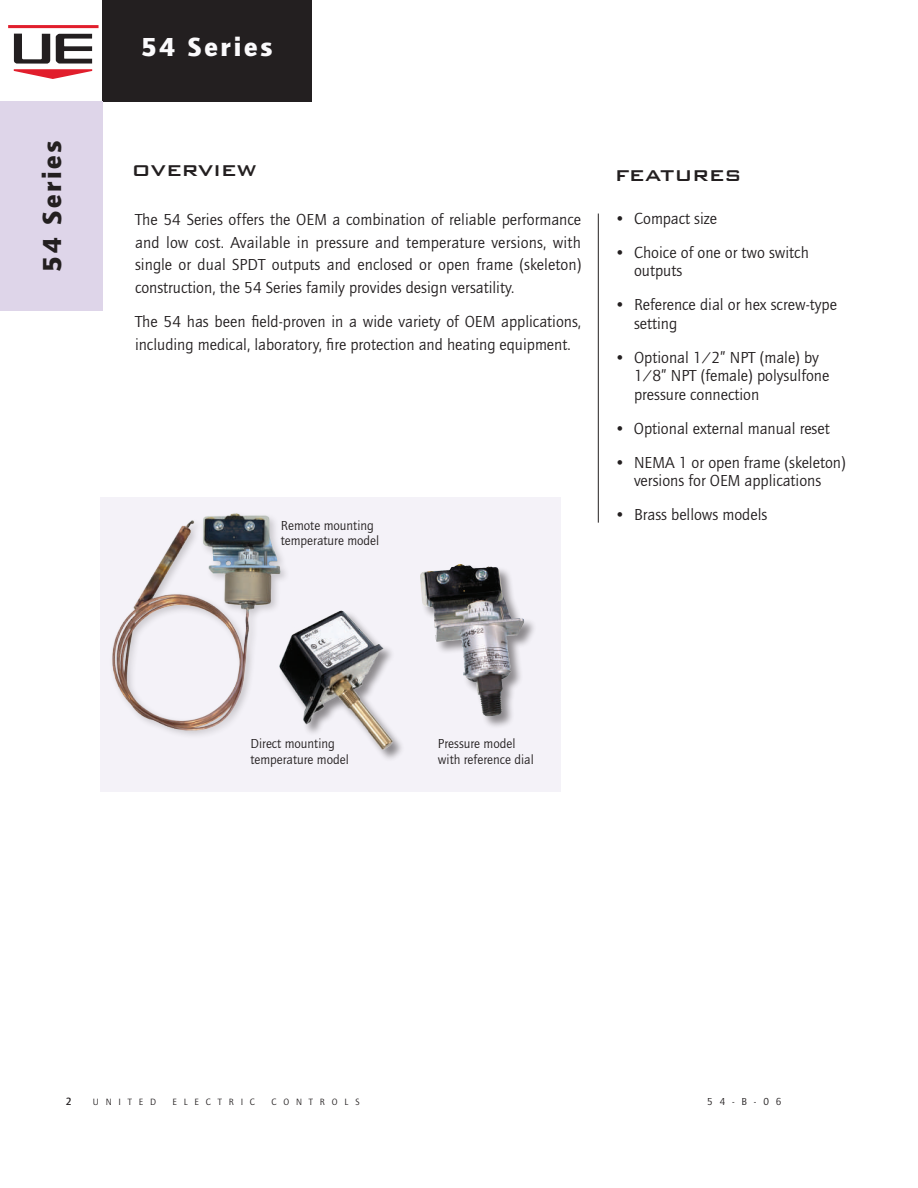
<style>
.page{position:relative;width:918px;height:1188px;background:#fff}
.page>*{position:absolute;margin:0;border:0;box-sizing:border-box;transform-origin:0 0}
.t1{font:900 27px "Quay Sans ITC";letter-spacing:.1em;color:#fbfafc}
.t2{font:900 27px "Quay Sans ITC";letter-spacing:.1em;color:#231f20}
.t3{font:500 25.5px "Bank Gothic BT";color:#231f20}
.t4{font:16.5px/18.8px "Quay Sans ITC";color:#231f20}
.t5{font:13.5px/15.8px "Quay Sans ITC";color:#231f20}
.t6{font:10.8px "Quay Sans Md ITC";color:#231f20}
.t7{font:10.5px "Quay Sans ITC Book SC900";color:#231f20}
.t8{font:9.45px "Quay Sans ITC Book SC900";letter-spacing:.72em;color:#231f20}
</style>
<div class="page">
<div style="left:102px;top:0;width:210px;height:101px;background:#231f20"></div>
<hr style="left:8px;top:25px;width:91px;height:3px;background:#e11e2c">
<svg style="left:14px;top:34px;width:78px;height:45px"></svg>
<hr style="left:598px;top:214px;width:1px;height:309px;background:#231f20">
<div style="left:0;top:101px;width:102px;height:209px;background:#ded5e9"></div>
<div style="left:100px;top:497px;width:461px;height:295px;background:#f4f2f8"></div>
<div style="left:420px;top:564px;width:118px;height:165px;background:#231f20;opacity:.5"></div>
<img style="left:420px;top:564px;width:39px;height:52px">
<img style="left:290px;top:610px;width:112px;height:146px">
<img style="left:112px;top:513px;width:178px;height:222px">
<h1 class="t2" style="left:36px;top:272px;width:133px;rotate:-90deg">54 Series</h1>
<h1 class="t1" style="left:141px;top:31px;width:133px">54 Series</h1>
<h2 class="t3" style="left:132px;top:156px;width:126px">overview</h2>
<h2 class="t3" style="left:615px;top:161px;width:128px">features</h2>
<p class="t4" style="left:615px;top:209px;width:104px">• Compact size</p>
<p class="t4" style="left:634px;top:243px;width:176px;text-indent:-19px">• Choice of one or two switch outputs</p>
<p class="t4" style="left:634px;top:296px;width:204px;text-indent:-19px">• Reference dial or hex screw-type setting</p>
<p class="t4" style="left:634px;top:348px;width:197px;text-indent:-19px">• Optional 1/2” NPT (male) by<br>1/8” NPT (female) polysulfone pressure connection</p>
<p class="t4" style="left:615px;top:419px;width:217px">• Optional external manual reset</p>
<p class="t4" style="left:615px;top:453px;width:233px;text-align:center">• NEMA 1 or open frame (skeleton) versions for OEM applications</p>
<p class="t4" style="left:615px;top:505px;width:154px">• Brass bellows models</p>
<p class="t4" style="left:135px;top:209px;width:448px;line-height:22.5px;text-align:justify">The 54 Series offers the OEM a combination of reliable performance and low cost. Available in pressure and temperature versions, with single or dual SPDT outputs and enclosed or open frame (skeleton) construction, the 54 Series family provides design versatility.</p>
<p class="t4" style="left:135px;top:311px;width:448px;line-height:22.5px">The 54 has been field-proven in a wide variety of OEM applications, including medical, laboratory, fire protection and heating equipment.</p>
<p class="t5" style="left:281px;top:517px;width:100px">Remote mounting temperature model</p>
<p class="t5" style="left:250px;top:736px;width:100px">Direct mounting temperature model</p>
<p class="t5" style="left:438px;top:736px;width:97px">Pressure model with reference dial</p>
<p class="t6" style="left:66px;top:1096px;width:7px">2</p>
<p class="t8" style="left:93px;top:1097px;width:65px">UNITED</p>
<p class="t8" style="left:172px;top:1097px;width:84px">ELECTRIC</p>
<p class="t8" style="left:271px;top:1097px;width:90px">CONTROLS</p>
<p class="t7" style="left:707px;top:1096px;width:76px">54-B-06</p>
</div>
